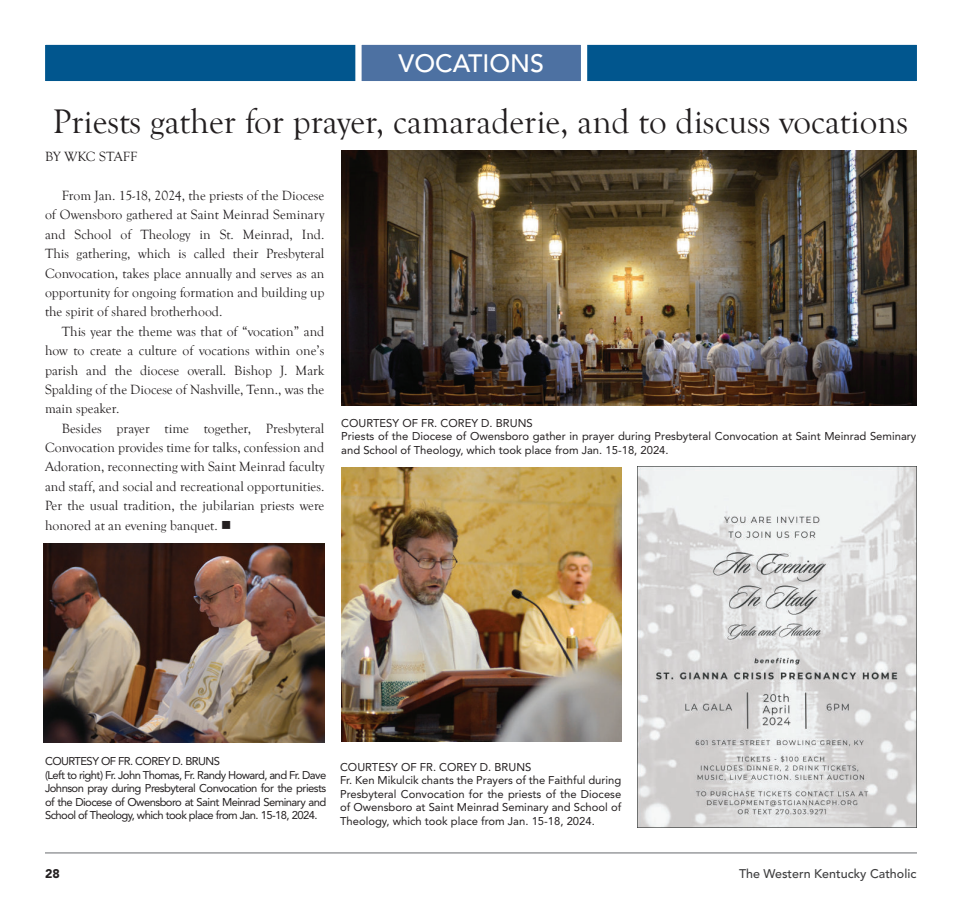
<style>
.page{position:relative;width:962px;height:923px;background:#fff}
.page>*{position:absolute;margin:0;border:0;box-sizing:border-box;transform-origin:0 0}
.t1{font:35px "Goudy Old Style T";color:#231f20}
.t2{font:500 25px "Avenir LT Std";color:#fff}
.t3{font:13.75px/19.4px "Goudy Old Style T";color:#231f20;text-align:justify}
.t4{font:500 12.5px "Avenir LT Std";color:#3e3e3f}
.t5{font:900 12.5px "Avenir LT Std";color:#231f20}
.t6{font:11.25px/13.5px "Avenir LT Std";color:#231f20}
.t7{font:11.25px/13.5px "Avenir LT Std";letter-spacing:-.05em;color:#231f20}
</style>
<div class="page">
<hr style="left:45px;top:852px;width:872px;height:1px;background:#939598">
<div style="left:45px;top:44px;width:872px;height:37px;background:#01568e"></div>
<svg style="left:352px;top:44px;width:238px;height:37px;background:#587aa8"></svg>
<img style="left:342px;top:150px;width:575px;height:255px">
<img style="left:43px;top:543px;width:281px;height:199px">
<img style="left:341px;top:467px;width:280px;height:274px">
<img style="left:638px;top:467px;width:279px;height:360px">
<h2 class="t2" style="left:399px;top:53px;width:147px">VOCATIONS</h2>
<h1 class="t1" style="left:53px;top:103px;width:857px">Priests gather for prayer, camaraderie, and to discuss vocations</h1>
<p class="t3" style="left:45px;top:147px;width:94px">BY WKC STAFF</p>
<p class="t3" style="left:45px;top:186px;width:281px;text-indent:17px">From Jan. 15-18, 2024, the priests of the Diocese of Owensboro gathered at Saint Meinrad Seminary and School of Theology in St. Meinrad, Ind.<br>This gathering, which is called their Presbyteral Convocation, takes place annually and serves as an opportunity for ongoing formation and building up the spirit of shared brotherhood.</p>
<p class="t3" style="left:45px;top:321px;width:281px;text-indent:17px">This year the theme was that of “vocation” and how to create a culture of vocations within one’s parish and the diocese overall. Bishop J. Mark Spalding of the Diocese of Nashville, Tenn., was the main speaker.</p>
<p class="t3" style="left:45px;top:418px;width:281px;text-indent:17px">Besides prayer time together, Presbyteral Convocation provides time for talks, confession and Adoration, reconnecting with Saint Meinrad faculty and staff, and social and recreational opportunities.<br>Per the usual tradition, the jubilarian priests were honored at an evening banquet. ■</p>
<p class="t6" style="left:341px;top:416px;width:576px">COURTESY OF FR. COREY D. BRUNS<br>Priests of the Diocese of Owensboro gather in prayer during Presbyteral Convocation at Saint Meinrad Seminary and School of Theology, which took place from Jan. 15-18, 2024.</p>
<p class="t7" style="left:45px;top:755px;width:283px">COURTESY OF FR. COREY D. BRUNS<br>(Left to right) Fr. John Thomas, Fr. Randy Howard, and Fr. Dave Johnson pray during Presbyteral Convocation for the priests of the Diocese of Owensboro at Saint Meinrad Seminary and School of Theology, which took place from Jan. 15-18, 2024.</p>
<p class="t6" style="left:340px;top:760px;width:283px">COURTESY OF FR. COREY D. BRUNS<br>Fr. Ken Mikulcik chants the Prayers of the Faithful during Presbyteral Convocation for the priests of the Diocese of Owensboro at Saint Meinrad Seminary and School of Theology, which took place from Jan. 15-18, 2024.</p>
<p class="t5" style="left:45px;top:868px;width:16px">28</p>
<p class="t4" style="left:739px;top:868px;width:179px">The Western Kentucky Catholic</p>
</div>
